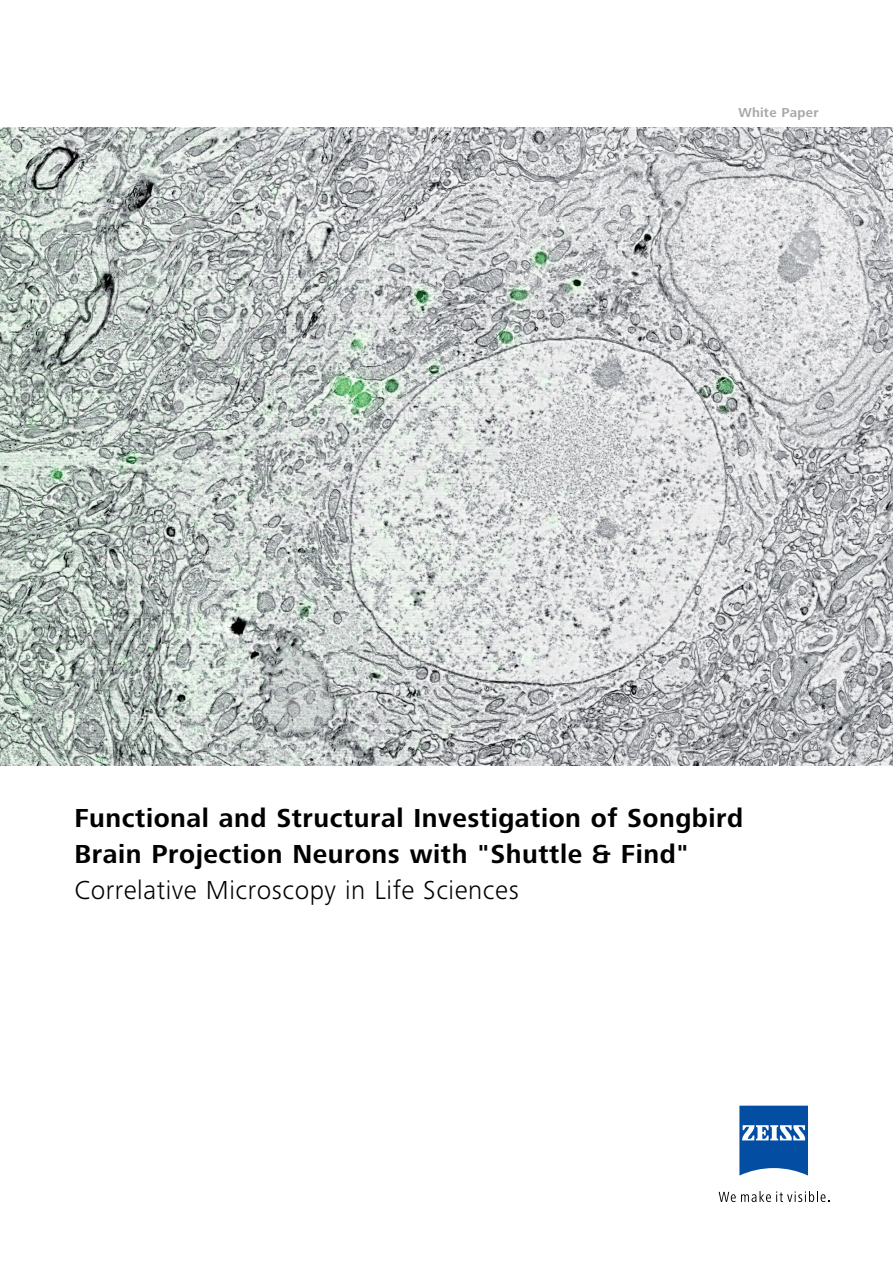
<style>
.page{position:relative;width:893px;height:1263px;background:#fff}
.page>*{position:absolute;margin:0;border:0;box-sizing:border-box;transform-origin:0 0}
.t1{font:700 27px/36px "Zeiss Frutiger Next Pro";letter-spacing:.02em;color:#000}
.t2{font:300 27px "Zeiss Frutiger Next Pro";letter-spacing:.02em;color:#000}
.t3{font:700 13.5px "Zeiss Frutiger Next Pro";letter-spacing:.02em;color:#a7a9ac}
</style>
<div class="page">
<svg style="left:739px;top:1106px;width:69px;height:69px;background:#336fb3"></svg>
<svg style="left:719px;top:1191px;width:110px;height:11px"></svg>
<img style="left:0;top:128px;width:893px;height:637px">
<p class="t3" style="left:738px;top:105px;width:82px">White Paper</p>
<p class="t1" style="left:74px;top:800px;width:670px">Functional and Structural Investigation of Songbird<br>Brain Projection Neurons with "Shuttle &amp; Find"</p>
<p class="t2" style="left:74px;top:875px;width:446px">Correlative Microscopy in Life Sciences</p>
</div>
